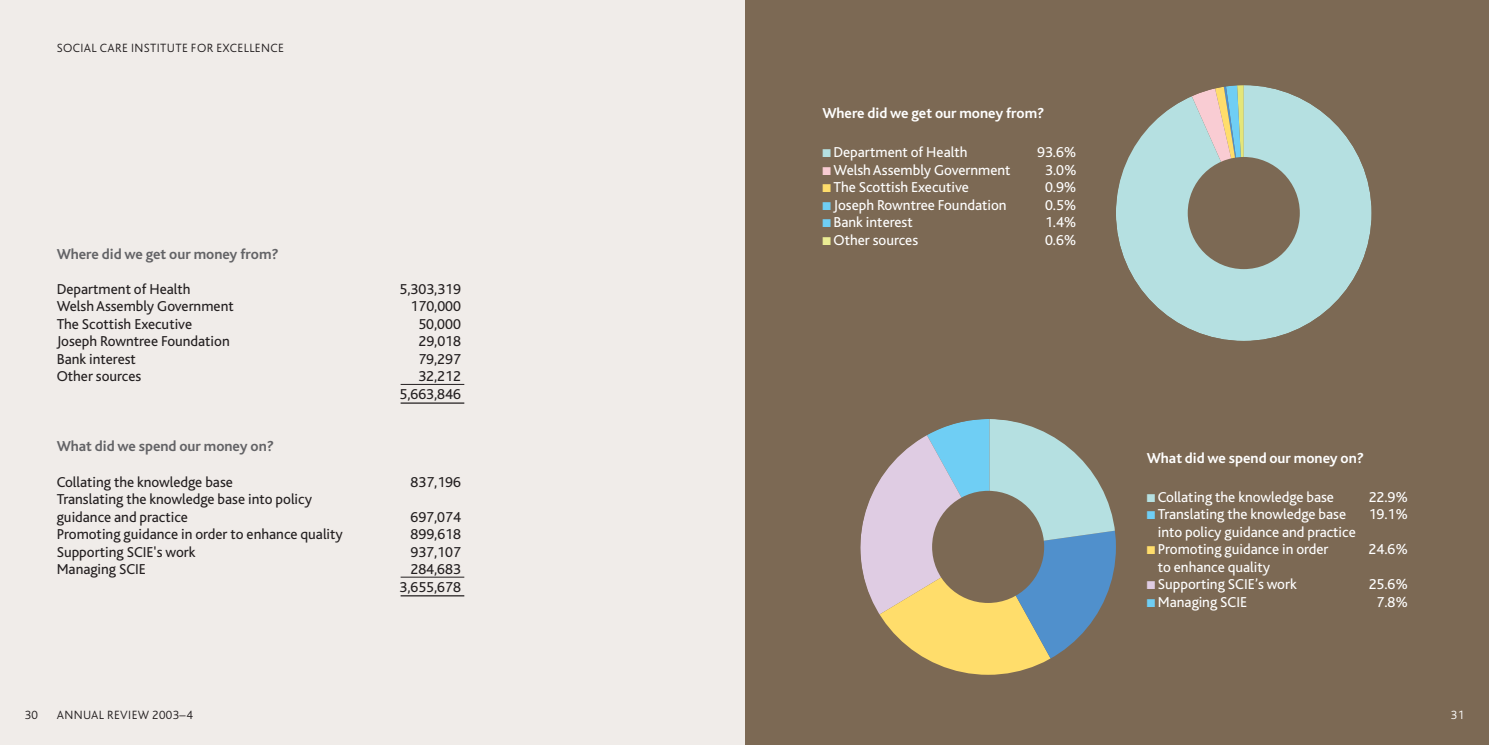
<style>
.page{position:relative;width:1489px;height:745px;background:#fff}
.page>*{position:absolute;margin:0;border:0;box-sizing:border-box;transform-origin:0 0}
.t1{font:15px/17.5px "Bliss";color:#231f20;text-align:right}
.t2{font:15px "Bliss";color:#fff}
.t3{font:700 15px "Bliss";color:#636366}
.t4{font:700 15px "Bliss";color:#fff}
.t5{font:300 12.5px "Bliss";letter-spacing:.03em;color:#231f20}
.t6{font:300 12.5px "Bliss";color:#fff}
.s1{color:#b5e0e1}
.s2{color:#f9ccd3}
.s3{color:#ffdd6b}
.s4{color:#6fcef4}
.s5{color:#ebed94}
.s6{color:#dfcce3}
</style>
<div class="page">
<div style="left:744px;top:0;width:744px;height:744px;background:#7c6954"></div>
<div style="left:0;top:0;width:744px;height:744px;background:#f0ece9"></div>
<hr style="left:400px;top:384px;width:64px;height:1px;background:#231f20">
<hr style="left:400px;top:402px;width:64px;height:1px;background:#231f20">
<hr style="left:400px;top:576px;width:64px;height:1px;background:#231f20">
<hr style="left:400px;top:594px;width:64px;height:2px;background:#231f20">
<svg style="left:1116px;top:85px;width:255px;height:256px;fill:#b5e0e1"></svg>
<div style="left:1187px;top:157px;width:112px;height:112px;background:#7c6954;border-radius:50%"></div>
<svg style="left:860px;top:419px;width:255px;height:255px"></svg>
<div style="left:932px;top:490px;width:112px;height:112px;background:#7c6954;border-radius:50%"></div>
<p class="t5" style="left:57px;top:44px;width:229px">SOCIAL CARE INSTITUTE FOR EXCELLENCE</p>
<p class="t3" style="left:57px;top:249px;width:223px">Where did we get our money from?</p>
<p class="t1" style="left:57px;top:282px;width:135px">Department of Health</p>
<p class="t1" style="left:399px;top:282px;width:63px">5,303,319</p>
<p class="t1" style="left:57px;top:299px;width:178px">Welsh Assembly Government</p>
<p class="t1" style="left:410px;top:299px;width:52px">170,000</p>
<p class="t1" style="left:57px;top:317px;width:137px">The Scottish Executive</p>
<p class="t1" style="left:418px;top:317px;width:44px">50,000</p>
<p class="t1" style="left:57px;top:334px;width:175px">Joseph Rowntree Foundation</p>
<p class="t1" style="left:418px;top:334px;width:44px">29,018</p>
<p class="t1" style="left:57px;top:352px;width:81px">Bank interest</p>
<p class="t1" style="left:418px;top:352px;width:44px">79,297</p>
<p class="t1" style="left:57px;top:369px;width:86px">Other sources</p>
<p class="t1" style="left:399px;top:369px;width:63px">32,212<br>5,663,846</p>
<p class="t3" style="left:57px;top:441px;width:219px">What did we spend our money on?</p>
<p class="t1" style="left:57px;top:474px;width:178px">Collating the knowledge base</p>
<p class="t1" style="left:410px;top:474px;width:52px">837,196</p>
<p class="t1" style="left:57px;top:492px;width:257px;text-align:left">Translating the knowledge base into policy guidance and practice</p>
<p class="t1" style="left:410px;top:509px;width:52px">697,074</p>
<p class="t1" style="left:57px;top:527px;width:288px">Promoting guidance in order to enhance quality</p>
<p class="t1" style="left:410px;top:527px;width:52px">899,618</p>
<p class="t1" style="left:57px;top:544px;width:140px">Supporting SCIE's work</p>
<p class="t1" style="left:410px;top:544px;width:52px">937,107</p>
<p class="t1" style="left:57px;top:562px;width:91px">Managing SCIE</p>
<p class="t1" style="left:399px;top:562px;width:63px">284,683<br>3,655,678</p>
<p class="t4" style="left:822px;top:108px;width:223px">Where did we get our money from?</p>
<p class="t2" style="left:822px;top:147px;width:146px"><span class="s1">■</span> Department of Health</p>
<p class="t2" style="left:1037px;top:147px;width:41px">93.6%</p>
<p class="t2" style="left:822px;top:164px;width:190px"><span class="s2">■</span> Welsh Assembly Government</p>
<p class="t2" style="left:1045px;top:164px;width:33px">3.0%</p>
<p class="t2" style="left:822px;top:182px;width:148px"><span class="s3">■</span> The Scottish Executive</p>
<p class="t2" style="left:1045px;top:182px;width:33px">0.9%</p>
<p class="t2" style="left:822px;top:199px;width:186px"><span class="s4">■</span> Joseph Rowntree Foundation</p>
<p class="t2" style="left:1045px;top:199px;width:33px">0.5%</p>
<p class="t2" style="left:822px;top:217px;width:92px"><span class="s4">■</span> Bank interest</p>
<p class="t2" style="left:1045px;top:217px;width:33px">1.4%</p>
<p class="t2" style="left:822px;top:234px;width:97px"><span class="s5">■</span> Other sources</p>
<p class="t2" style="left:1045px;top:234px;width:33px">0.6%</p>
<p class="t4" style="left:1146px;top:453px;width:218px">What did we spend our money on?</p>
<p class="t2" style="left:1146px;top:491px;width:189px"><span class="s1">■</span> Collating the knowledge base</p>
<p class="t2" style="left:1368px;top:491px;width:41px">22.9%</p>
<p class="t2" style="left:1146px;top:509px;width:201px"><span class="s4">■</span> Translating the knowledge base</p>
<p class="t2" style="left:1368px;top:509px;width:41px">19.1%</p>
<p class="t2" style="left:1157px;top:526px;width:199px">into policy guidance and practice</p>
<p class="t2" style="left:1146px;top:544px;width:183px"><span class="s3">■</span> Promoting guidance in order</p>
<p class="t2" style="left:1368px;top:544px;width:41px">24.6%</p>
<p class="t2" style="left:1157px;top:561px;width:114px">to enhance quality</p>
<p class="t2" style="left:1146px;top:579px;width:151px"><span class="s6">■</span> Supporting SCIE’s work</p>
<p class="t2" style="left:1368px;top:579px;width:41px">25.6%</p>
<p class="t2" style="left:1146px;top:596px;width:102px"><span class="s4">■</span> Managing SCIE</p>
<p class="t2" style="left:1376px;top:596px;width:33px">7.8%</p>
<p class="t5" style="left:25px;top:710px;width:15px">30</p>
<p class="t5" style="left:57px;top:710px;width:138px">ANNUAL REVIEW 2003–4</p>
<p class="t6" style="left:1450px;top:710px;width:15px">31</p>
</div>
